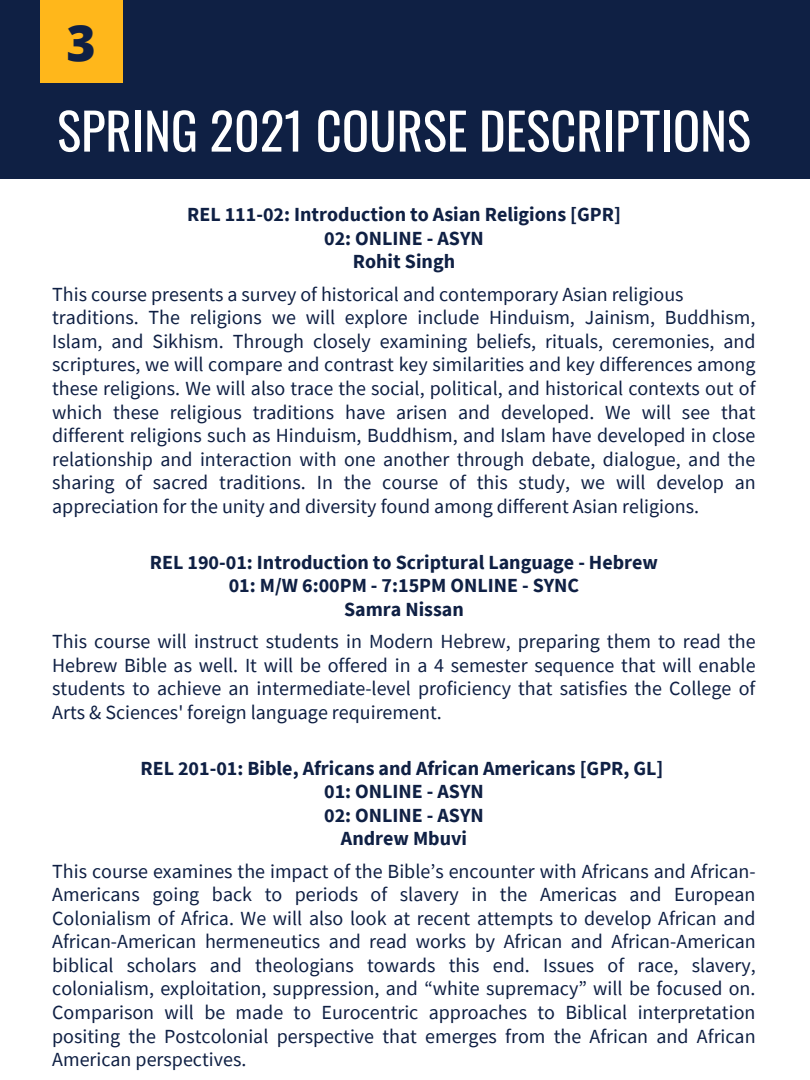
<style>
.page{position:relative;width:810px;height:1080px;background:#fff}
.page>*{position:absolute;margin:0;border:0;box-sizing:border-box;transform-origin:0 0}
.t1{font:50.62px "Oswald";color:#fff}
.t2{font:800 50px "Open Sans";color:#0f2044}
.t3{font:20px/23.6px "Source Sans Pro";color:#0f2044;text-align:justify}
.t4{font:700 20px/23.6px "Source Sans Pro";color:#0f2044;text-align:center}
</style>
<div class="page">
<div style="left:0;top:0;width:810px;height:179px;background:#0f2044"></div>
<div style="left:40px;top:0;width:83px;height:83px;background:#ffb71b"></div>
<h2 class="t2" style="left:66px;top:7px;width:31px">3</h2>
<h1 class="t1" style="left:57px;top:91px;width:695px">SPRING 2021 COURSE DESCRIPTIONS</h1>
<p class="t4" style="left:187px;top:202px;width:435px">REL 111-02: Introduction to Asian Religions [GPR]<br>02: ONLINE - ASYN<br>Rohit Singh</p>
<p class="t3" style="left:52px;top:282px;width:705px;text-align:left">This course presents a survey of historical and contemporary Asian religious traditions. The religions we will explore include Hinduism, Jainism, Buddhism, Islam, and Sikhism. Through closely examining beliefs, rituals, ceremonies, and scriptures, we will compare and contrast key similarities and key differences among these religions. We will also trace the social, political, and historical contexts out of which these religious traditions have arisen and developed. We will see that different religions such as Hinduism, Buddhism, and Islam have developed in close relationship and interaction with one another through debate, dialogue, and the sharing of sacred traditions. In the course of this study, we will develop an appreciation for the unity and diversity found among different Asian religions.</p>
<p class="t4" style="left:150px;top:550px;width:510px">REL 190-01: Introduction to Scriptural Language - Hebrew<br>01: M/W 6:00PM - 7:15PM ONLINE - SYNC<br>Samra Nissan</p>
<p class="t3" style="left:52px;top:629px;width:705px">This course will instruct students in Modern Hebrew, preparing them to read the Hebrew Bible as well. It will be offered in a 4 semester sequence that will enable students to achieve an intermediate-level proficiency that satisfies the College of Arts &amp; Sciences' foreign language requirement.</p>
<p class="t4" style="left:141px;top:756px;width:525px">REL 201-01: Bible, Africans and African Americans [GPR, GL]<br>01: ONLINE - ASYN<br>02: ONLINE - ASYN<br>Andrew Mbuvi</p>
<p class="t3" style="left:52px;top:859px;width:705px">This course examines the impact of the Bible’s encounter with Africans and African-Americans going back to periods of slavery in the Americas and European Colonialism of Africa. We will also look at recent attempts to develop African and African-American hermeneutics and read works by African and African-American biblical scholars and theologians towards this end. Issues of race, slavery, colonialism, exploitation, suppression, and “white supremacy” will be focused on.<br>Comparison will be made to Eurocentric approaches to Biblical interpretation positing the Postcolonial perspective that emerges from the African and African American perspectives.</p>
</div>
